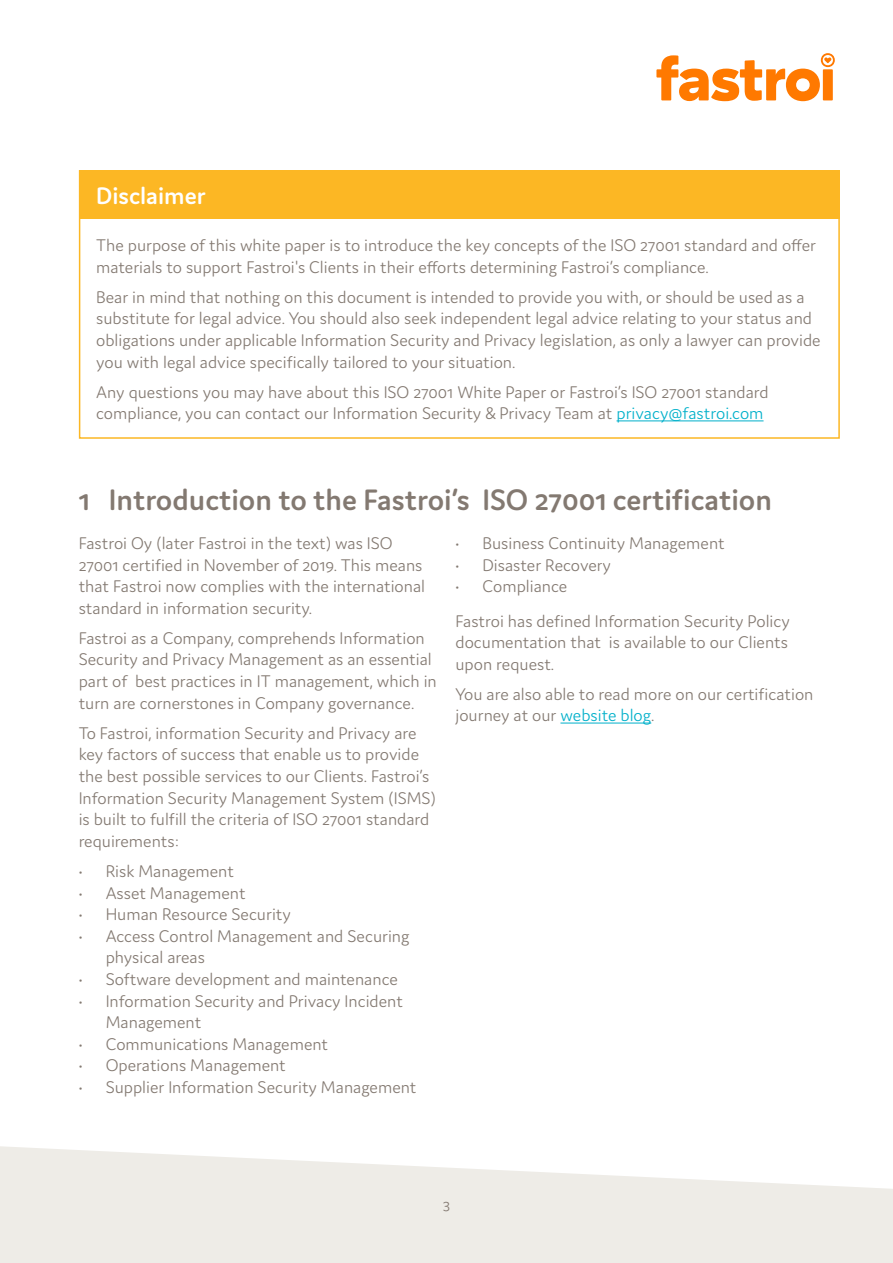
<style>
.page{position:relative;width:893px;height:1263px;background:#fff}
.page>*{position:absolute;margin:0;border:0;box-sizing:border-box;transform-origin:0 0}
.Otsikko_2{font:600 31.5px "Domus";color:#837971}
.Leipäteksti{font:600 25.5px "Domus";color:#fff}
.Leipäteksti-2{font:300 18px/21.6px "Domus";color:#837971}
.t1{font:300 16.5px "Domus";color:#837971}
.s1{color:#00b0ca}
</style>
<div class="page">
<svg style="left:656px;top:53px;width:179px;height:48px"></svg>
<svg style="left:0;top:1146px;width:893px;height:117px;fill:#eeece7"></svg>
<hr style="left:560px;top:723px;width:91px;height:1px;background:#00b0ca">
<div style="left:79px;top:170px;width:761px;height:48px;background:#fcb724"></div>
<hr style="left:616px;top:420px;width:147px;height:1px;background:#00b0ca">
<p class="Leipäteksti" style="left:96px;top:182px;width:111px">Disclaimer</p>
<p class="Leipäteksti-2" style="left:96px;top:234px;width:721px">The purpose of this white paper is to introduce the key concepts of the ISO 27001 standard and offer materials to support Fastroi's Clients in their efforts determining Fastroi’s compliance.</p>
<p class="Leipäteksti-2" style="left:96px;top:286px;width:726px">Bear in mind that nothing on this document is intended to provide you with, or should be used as a substitute for legal advice. You should also seek independent legal advice relating to your status and obligations under applicable Information Security and Privacy legislation, as only a lawyer can provide you with legal advice specifically tailored to your situation.</p>
<p class="Leipäteksti-2" style="left:96px;top:381px;width:674px">Any questions you may have about this ISO 27001 White Paper or Fastroi’s ISO 27001 standard compliance, you can contact our Information Security &amp; Privacy Team at <span class="s1">privacy@fastroi.com</span></p>
<p class="Otsikko_2" style="left:79px;top:483px;width:695px">1 Introduction to the Fastroi’s ISO 27001 certification</p>
<p class="Leipäteksti-2" style="left:79px;top:532px;width:348px">Fastroi Oy (later Fastroi in the text) was ISO 27001 certified in November of 2019. This means that Fastroi now complies with the international standard in information security.</p>
<p class="Leipäteksti-2" style="left:79px;top:627px;width:360px">Fastroi as a Company, comprehends Information Security and Privacy Management as an essential part of best practices in IT management, which in turn are cornerstones in Company governance.</p>
<p class="Leipäteksti-2" style="left:79px;top:722px;width:359px">To Fastroi, information Security and Privacy are key factors of success that enable us to provide the best possible services to our Clients. Fastroi’s Information Security Management System (ISMS) is built to fulfill the criteria of ISO 27001 standard requirements:</p>
<p class="Leipäteksti-2" style="left:79px;top:860px;width:157px">• Risk Management</p>
<p class="Leipäteksti-2" style="left:79px;top:882px;width:168px">• Asset Management</p>
<p class="Leipäteksti-2" style="left:79px;top:903px;width:214px">• Human Resource Security</p>
<p class="Leipäteksti-2" style="left:106px;top:925px;width:305px;text-indent:-27px">• Access Control Management and Securing physical areas</p>
<p class="Leipäteksti-2" style="left:79px;top:968px;width:321px">• Software development and maintenance</p>
<p class="Leipäteksti-2" style="left:106px;top:990px;width:299px;text-indent:-27px">• Information Security and Privacy Incident<br>Management</p>
<p class="Leipäteksti-2" style="left:79px;top:1033px;width:251px">• Communications Management</p>
<p class="Leipäteksti-2" style="left:79px;top:1054px;width:209px">• Operations Management</p>
<p class="Leipäteksti-2" style="left:79px;top:1076px;width:339px">• Supplier Information Security Management</p>
<p class="Leipäteksti-2" style="left:455px;top:532px;width:271px">• Business Continuity Management</p>
<p class="Leipäteksti-2" style="left:455px;top:554px;width:157px">• Disaster Recovery</p>
<p class="Leipäteksti-2" style="left:455px;top:575px;width:113px">• Compliance</p>
<p class="Leipäteksti-2" style="left:455px;top:610px;width:336px;text-align:justify">Fastroi has defined Information Security Policy documentation that is available to our Clients upon request.</p>
<p class="Leipäteksti-2" style="left:455px;top:683px;width:359px">You are also able to read more on our certification journey at our <span class="s1">website blog</span>.</p>
<p class="t1" style="left:443px;top:1195px;width:9px">3</p>
</div>
